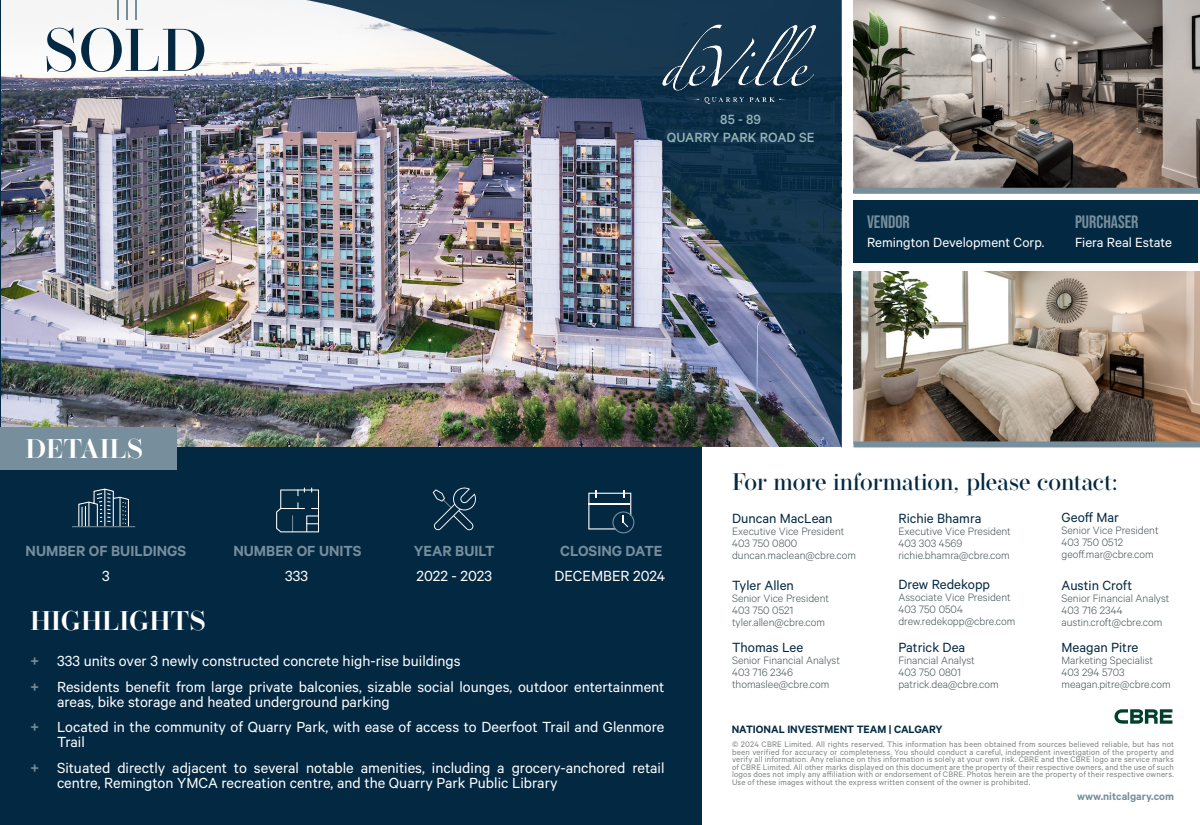
<style>
.page{position:relative;width:1200px;height:825px;background:#fff}
.page>*{position:absolute;margin:0;border:0;box-sizing:border-box;transform-origin:0 0}
.t1{font:500 60px "Operetta 18";color:#032842}
.t2{font:600 27px "Operetta 18";color:#fff}
.t3{font:500 24px "Operetta 18";color:#032842}
.t4{font:18px "Bebas Neue";color:#778f9c}
.t5{font:16.5px/15px "Calibre";color:#fff}
.t6{font:600 16.5px "Calibre";color:#778f9c}
.t7{font:15px "Calibre";color:#032842}
.t8{font:15px "Calibre";color:#fff}
.t9{font:500 15px "Calibre";color:#96b3b6}
.t10{font:300 12px "Calibre";color:#425254}
.t11{font:300 12px "Calibre";color:#435254}
.t12{font:600 12px "Calibre";color:#032842}
.t13{font:600 12px "Calibre";color:#778f9c}
.t14{font:9px/7.5px "Calibre";letter-spacing:.015em;color:#7f8480;text-align:justify}
.s1{font-weight:600;color:#778f9c}
</style>
<div class="page">
<div style="left:0;top:0;width:702px;height:825px;background:#032842"></div>
<div style="left:854px;top:200px;width:344px;height:63px;background:#032842"></div>
<svg style="left:433px;top:487px;width:43px;height:43px"></svg>
<svg style="left:588px;top:490px;width:46px;height:43px"></svg>
<svg style="left:1114px;top:709px;width:58px;height:15px"></svg>
<img style="left:2px;top:0;width:304px;height:447px">
<img style="left:854px;top:0;width:346px;height:188px">
<img style="left:854px;top:272px;width:346px;height:169px">
<div style="left:0;top:427px;width:177px;height:43px;background:#778f9c"></div>
<div style="left:854px;top:441px;width:346px;height:6px;background:#778f9c"></div>
<img style="left:306px;top:0;width:536px;height:448px">
<div style="left:854px;top:188px;width:346px;height:6px;background:#778f9c"></div>
<svg style="left:276px;top:488px;width:43px;height:44px"></svg>
<img style="left:663px;top:25px;width:152px;height:79px">
<hr style="left:117px;top:0;width:2px;height:20px;background:#778f9c">
<hr style="left:126px;top:0;width:2px;height:20px;background:#778f9c">
<svg style="left:135px;top:0;width:1px;height:20px"></svg>
<svg style="left:78px;top:488px;width:52px;height:40px"></svg>
<hr style="left:72px;top:526px;width:63px;height:1px;background:#778f9c">
<img style="left:523px;top:98px;width:140px;height:216px">
<p class="t1" style="left:44px;top:15px;width:165px">SOLD</p>
<p class="t2" style="left:26px;top:433px;width:119px">DETAILS</p>
<p class="t9" style="left:720px;top:111px;width:42px">85 - 89</p>
<p class="t9" style="left:667px;top:129px;width:149px">QUARRY PARK ROAD SE</p>
<p class="t4" style="left:867px;top:211px;width:44px">VENDOR</p>
<p class="t4" style="left:1075px;top:211px;width:65px">PURCHASER</p>
<p class="t8" style="left:867px;top:233px;width:179px">Remington Development Corp.</p>
<p class="t8" style="left:1075px;top:233px;width:99px">Fiera Real Estate</p>
<p class="t3" style="left:732px;top:468px;width:387px">For more information, please contact:</p>
<p class="t6" style="left:26px;top:541px;width:162px">NUMBER OF BUILDINGS</p>
<p class="t6" style="left:233px;top:541px;width:130px">NUMBER OF UNITS</p>
<p class="t6" style="left:414px;top:541px;width:82px">YEAR BUILT</p>
<p class="t6" style="left:560px;top:541px;width:104px">CLOSING DATE</p>
<p class="t5" style="left:102px;top:567px;width:9px">3</p>
<p class="t5" style="left:285px;top:567px;width:25px">333</p>
<p class="t5" style="left:417px;top:567px;width:77px">2022 - 2023</p>
<p class="t5" style="left:554px;top:567px;width:112px">DECEMBER 2024</p>
<p class="t2" style="left:30px;top:605px;width:177px">HIGHLIGHTS</p>
<p class="t5" style="left:30px;top:653px;width:432px"><span class="s1">+</span> 333 units over 3 newly constructed concrete high-rise buildings</p>
<p class="t5" style="left:57px;top:679px;width:609px;text-indent:-27px"><span class="s1">+</span> Residents benefit from large private balconies, sizable social lounges, outdoor entertainment areas, bike storage and heated underground parking</p>
<p class="t5" style="left:57px;top:719px;width:609px;text-indent:-27px"><span class="s1">+</span> Located in the community of Quarry Park, with ease of access to Deerfoot Trail and Glenmore<br>Trail</p>
<p class="t5" style="left:57px;top:760px;width:609px;text-indent:-27px"><span class="s1">+</span> Situated directly adjacent to several notable amenities, including a grocery-anchored retail centre, Remington YMCA recreation centre, and the Quarry Park Public Library</p>
<p class="t7" style="left:732px;top:510px;width:102px">Duncan MacLean</p>
<p class="t11" style="left:732px;top:525px;width:114px">Executive Vice President</p>
<p class="t11" style="left:732px;top:537px;width:67px">403 750 0800</p>
<p class="t11" style="left:732px;top:549px;width:125px">duncan.maclean@cbre.com</p>
<p class="t7" style="left:732px;top:576px;width:63px">Tyler Allen</p>
<p class="t10" style="left:732px;top:591px;width:99px">Senior Vice President</p>
<p class="t10" style="left:732px;top:603px;width:63px">403 750 0521</p>
<p class="t10" style="left:732px;top:615px;width:95px">tyler.allen@cbre.com</p>
<p class="t7" style="left:732px;top:639px;width:73px">Thomas Lee</p>
<p class="t10" style="left:732px;top:653px;width:109px">Senior Financial Analyst</p>
<p class="t10" style="left:732px;top:665px;width:63px">403 716 2346</p>
<p class="t10" style="left:732px;top:677px;width:99px">thomaslee@cbre.com</p>
<p class="t7" style="left:898px;top:510px;width:85px">Richie Bhamra</p>
<p class="t10" style="left:898px;top:525px;width:114px">Executive Vice President</p>
<p class="t10" style="left:898px;top:537px;width:66px">403 303 4569</p>
<p class="t10" style="left:898px;top:549px;width:113px">richie.bhamra@cbre.com</p>
<p class="t7" style="left:898px;top:575px;width:93px">Drew Redekopp</p>
<p class="t10" style="left:898px;top:590px;width:114px">Associate Vice President</p>
<p class="t10" style="left:898px;top:602px;width:66px">403 750 0504</p>
<p class="t10" style="left:898px;top:614px;width:119px">drew.redekopp@cbre.com</p>
<p class="t7" style="left:898px;top:639px;width:68px">Patrick Dea</p>
<p class="t10" style="left:898px;top:653px;width:78px">Financial Analyst</p>
<p class="t10" style="left:898px;top:665px;width:64px">403 750 0801</p>
<p class="t10" style="left:898px;top:677px;width:102px">patrick.dea@cbre.com</p>
<p class="t12" style="left:732px;top:722px;width:213px">NATIONAL INVESTMENT TEAM | CALGARY</p>
<p class="t7" style="left:1062px;top:509px;width:59px">Geoff Mar</p>
<p class="t10" style="left:1062px;top:523px;width:99px">Senior Vice President</p>
<p class="t10" style="left:1062px;top:535px;width:63px">403 750 0512</p>
<p class="t10" style="left:1062px;top:547px;width:94px">geoff.mar@cbre.com</p>
<p class="t7" style="left:1062px;top:576px;width:72px">Austin Croft</p>
<p class="t10" style="left:1062px;top:591px;width:109px">Senior Financial Analyst</p>
<p class="t10" style="left:1062px;top:603px;width:63px">403 716 2344</p>
<p class="t10" style="left:1062px;top:615px;width:102px">austin.croft@cbre.com</p>
<p class="t7" style="left:1062px;top:639px;width:78px">Meagan Pitre</p>
<p class="t10" style="left:1062px;top:653px;width:93px">Marketing Specialist</p>
<p class="t10" style="left:1062px;top:665px;width:65px">403 294 5703</p>
<p class="t10" style="left:1062px;top:677px;width:111px">meagan.pitre@cbre.com</p>
<p class="t14" style="left:732px;top:741px;width:444px">© 2024 CBRE Limited. All rights reserved. This information has been obtained from sources believed reliable, but has not been verified for accuracy or completeness. You should conduct a careful, independent investigation of the property and verify all information. Any reliance on this information is solely at your own risk. CBRE and the CBRE logo are service marks of CBRE Limited. All other marks displayed on this document are the property of their respective owners, and the use of such logos does not imply any affiliation with or endorsement of CBRE. Photos herein are the property of their respective owners.<br>Use of these images without the express written consent of the owner is prohibited.</p>
<p class="t13" style="left:1077px;top:789px;width:98px">www.nitcalgary.com</p>
</div>
